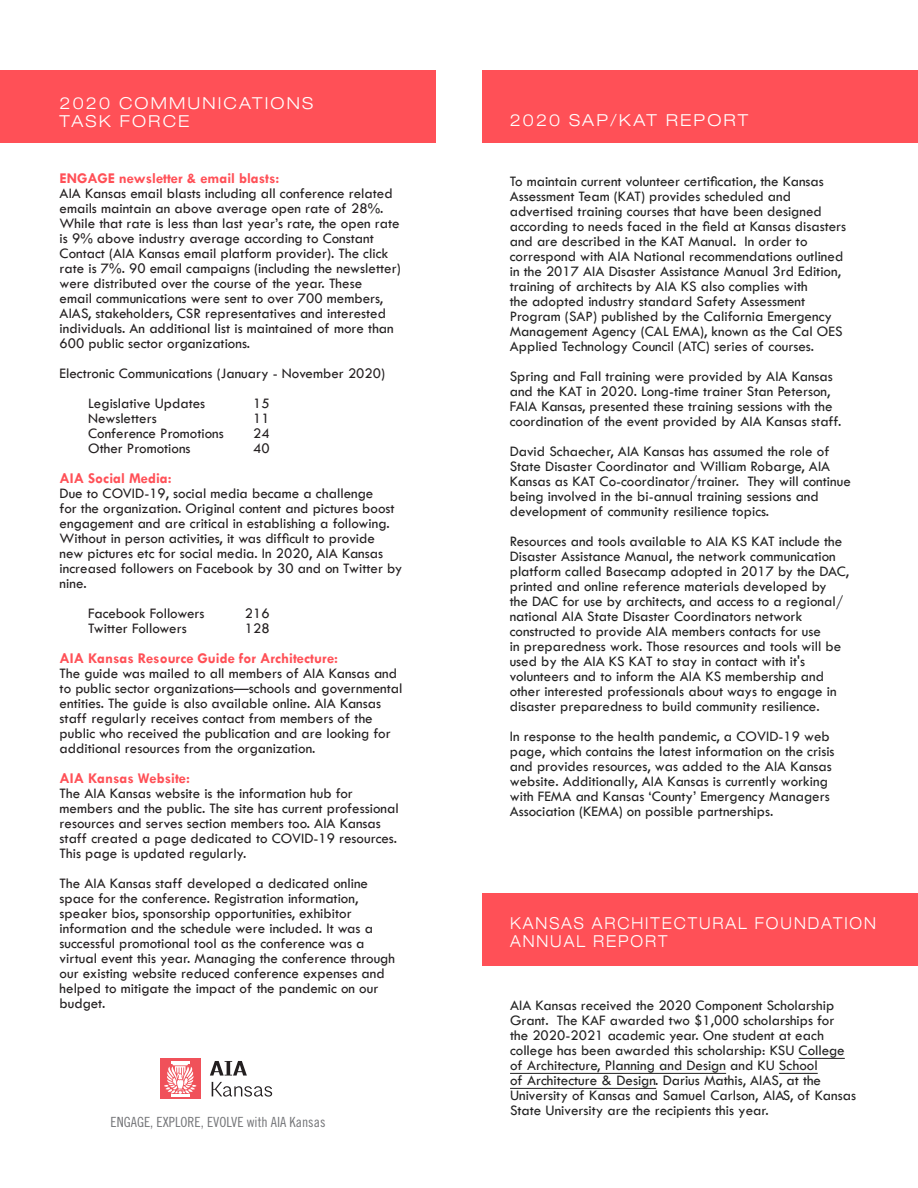
<style>
.page{position:relative;width:918px;height:1188px;background:#fff}
.page>*{position:absolute;margin:0;border:0;box-sizing:border-box;transform-origin:0 0}
.t1{font:300 expanded 16.5px/18px "Helvetica Neue";letter-spacing:.13em;color:#fff}
.t2{font:300 expanded 16.5px/18px "Helvetica Neue";letter-spacing:.13em;color:#fff;scale:.9 1}
.New_TW_Cnt_Copy{font:15px/15px "Tw Cen";color:#222}
.t3{font:15px/15px "Tw Cen";color:#231f20}
.t4{font:700 15px "Tw Cen";color:#ff5057}
.t5{font:14.1px "Trade Gothic Cond Eighteen";color:#747578}
</style>
<div class="page">
<div style="left:0;top:70px;width:436px;height:73px;background:#ff5057"></div>
<div style="left:160px;top:1059px;width:40px;height:40px;background:#f0515a"></div>
<hr style="left:171px;top:1094px;width:19px;height:3px;background:#fff">
<svg style="left:164px;top:1061px;width:33px;height:33px"></svg>
<svg style="left:210px;top:1061px;width:37px;height:15px"></svg>
<svg style="left:212px;top:1082px;width:60px;height:15px"></svg>
<div style="left:482px;top:70px;width:436px;height:73px;background:#ff5057"></div>
<div style="left:482px;top:893px;width:436px;height:73px;background:#ff5057"></div>
<hr style="left:799px;top:1058px;width:46px;height:1px;background:#222">
<hr style="left:510px;top:1073px;width:216px;height:1px;background:#222">
<hr style="left:779px;top:1073px;width:39px;height:1px;background:#222">
<hr style="left:510px;top:1088px;width:146px;height:1px;background:#222">
<p class="t1" style="left:60px;top:94px;width:255px">2020 COMMUNICATIONS<br>TASK FORCE</p>
<p class="t4" style="left:60px;top:169px;width:221px">ENGAGE newsletter &amp; email blasts:</p>
<p class="t3" style="left:60px;top:185px;width:343px">AIA Kansas email blasts including all conference related emails maintain an above average open rate of 28%.<br>While that rate is less than last year’s rate, the open rate is 9% above industry average according to Constant Contact (AIA Kansas email platform provider). The click rate is 7%. 90 email campaigns (including the newsletter) were distributed over the course of the year. These<br>email communications were sent to over 700 members, AIAS, stakeholders, CSR representatives and interested individuals. An additional list is maintained of more than 600 public sector organizations.</p>
<p class="t3" style="left:60px;top:365px;width:327px">Electronic Communications (January - November 2020)</p>
<p class="t3" style="left:88px;top:395px;width:119px">Legislative Updates</p>
<p class="t3" style="left:253px;top:395px;width:18px">15</p>
<p class="t3" style="left:88px;top:410px;width:70px">Newsletters</p>
<p class="t3" style="left:253px;top:410px;width:18px">11</p>
<p class="t3" style="left:88px;top:425px;width:137px">Conference Promotions</p>
<p class="t3" style="left:253px;top:425px;width:18px">24</p>
<p class="t3" style="left:88px;top:440px;width:104px">Other Promotions</p>
<p class="t3" style="left:253px;top:440px;width:18px">40</p>
<p class="t4" style="left:60px;top:469px;width:114px">AIA Social Media:</p>
<p class="t3" style="left:60px;top:485px;width:344px">Due to COVID-19, social media became a challenge<br>for the organization. Original content and pictures boost engagement and are critical in establishing a following.<br>Without in person activities, it was difficult to provide new pictures etc for social media. In 2020, AIA Kansas increased followers on Facebook by 30 and on Twitter by nine.</p>
<p class="t3" style="left:88px;top:605px;width:118px">Facebook Followers</p>
<p class="t3" style="left:245px;top:605px;width:26px">216</p>
<p class="t3" style="left:88px;top:620px;width:100px">Twitter Followers</p>
<p class="t3" style="left:245px;top:620px;width:26px">128</p>
<p class="t4" style="left:60px;top:649px;width:280px">AIA Kansas Resource Guide for Architecture:</p>
<p class="t3" style="left:60px;top:665px;width:344px">The guide was mailed to all members of AIA Kansas and to public sector organizations—schools and governmental entities. The guide is also available online. AIA Kansas staff regularly receives contact from members of the public who received the publication and are looking for additional resources from the organization.</p>
<p class="t4" style="left:60px;top:769px;width:132px">AIA Kansas Website:</p>
<p class="t3" style="left:60px;top:785px;width:341px">The AIA Kansas website is the information hub for members and the public. The site has current professional resources and serves section members too. AIA Kansas staff created a page dedicated to COVID-19 resources.<br>This page is updated regularly.</p>
<p class="t3" style="left:60px;top:875px;width:337px">The AIA Kansas staff developed a dedicated online space for the conference. Registration information, speaker bios, sponsorship opportunities, exhibitor information and the schedule were included. It was a successful promotional tool as the conference was a virtual event this year. Managing the conference through our existing website reduced conference expenses and helped to mitigate the impact of the pandemic on our budget.</p>
<p class="t5" style="left:111px;top:1113px;width:216px">ENGAGE, EXPLORE, EVOLVE with AIA Kansas</p>
<p class="t1" style="left:510px;top:111px;width:240px">2020 SAP/KAT REPORT</p>
<p class="New_TW_Cnt_Copy" style="left:510px;top:173px;width:338px">To maintain current volunteer certification, the Kansas Assessment Team (KAT) provides scheduled and advertised training courses that have been designed according to needs faced in the field at Kansas disasters and are described in the KAT Manual. In order to correspond with AIA National recommendations outlined in the 2017 AIA Disaster Assistance Manual 3rd Edition, training of architects by AIA KS also complies with<br>the adopted industry standard Safety Assessment Program (SAP) published by the California Emergency Management Agency (CAL EMA), known as the Cal OES Applied Technology Council (ATC) series of courses.</p>
<p class="New_TW_Cnt_Copy" style="left:510px;top:368px;width:333px">Spring and Fall training were provided by AIA Kansas and the KAT in 2020. Long-time trainer Stan Peterson, FAIA Kansas, presented these training sessions with the coordination of the event provided by AIA Kansas staff.</p>
<p class="New_TW_Cnt_Copy" style="left:510px;top:443px;width:343px">David Schaecher, AIA Kansas has assumed the role of State Disaster Coordinator and William Robarge, AIA Kansas as KAT Co-coordinator/trainer. They will continue being involved in the bi-annual training sessions and development of community resilience topics.</p>
<p class="New_TW_Cnt_Copy" style="left:510px;top:533px;width:341px">Resources and tools available to AIA KS KAT include the Disaster Assistance Manual, the network communication platform called Basecamp adopted in 2017 by the DAC, printed and online reference materials developed by<br>the DAC for use by architects, and access to a regional/ national AIA State Disaster Coordinators network constructed to provide AIA members contacts for use<br>in preparedness work. Those resources and tools will be used by the AIA KS KAT to stay in contact with it's volunteers and to inform the AIA KS membership and other interested professionals about ways to engage in disaster preparedness to build community resilience.</p>
<p class="New_TW_Cnt_Copy" style="left:510px;top:728px;width:326px">In response to the health pandemic, a COVID-19 web page, which contains the latest information on the crisis and provides resources, was added to the AIA Kansas website. Additionally, AIA Kansas is currently working with FEMA and Kansas ‘County’ Emergency Managers Association (KEMA) on possible partnerships.</p>
<p class="t2" style="left:510px;top:914px;width:408px">KANSAS ARCHITECTURAL FOUNDATION<br>ANNUAL REPORT</p>
<p class="New_TW_Cnt_Copy" style="left:510px;top:998px;width:348px">AIA Kansas received the 2020 Component Scholarship Grant. The KAF awarded two $1,000 scholarships for the 2020-2021 academic year. One student at each college has been awarded this scholarship: KSU College of Architecture, Planning and Design and KU School<br>of Architecture &amp; Design. Darius Mathis, AIAS, at the University of Kansas and Samuel Carlson, AIAS, of Kansas State University are the recipients this year.</p>
</div>
